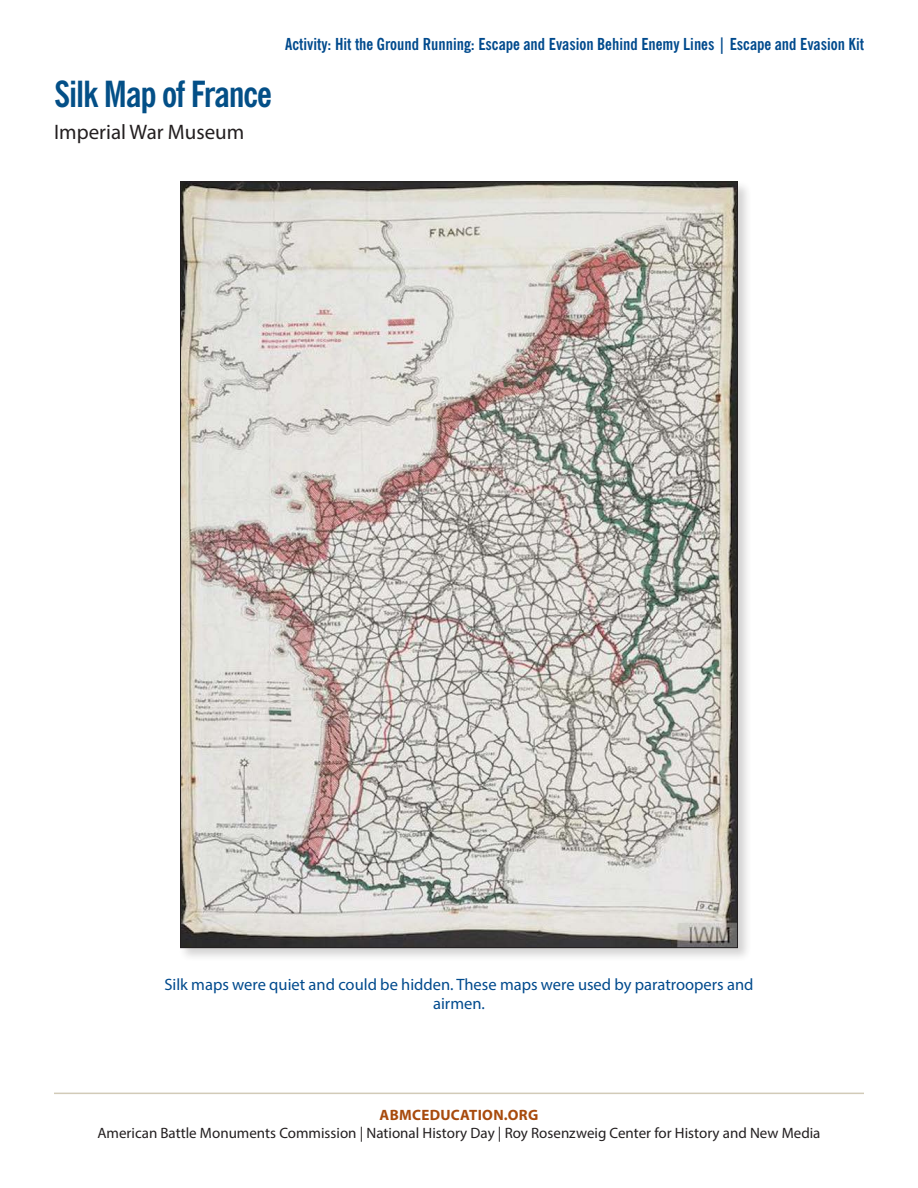
<style>
.page{position:relative;width:918px;height:1188px;background:#fff}
.page>*{position:absolute;margin:0;border:0;box-sizing:border-box;transform-origin:0 0}
.Subhead2{font:700 condensed 36px "News Gothic BT";letter-spacing:-.03em;color:#034f87}
.Body{font:21px "Myriad Pro";color:#231f20}
.Running_Header{font:700 condensed 16.5px "News Gothic BT";color:#004a8d}
.Document-CreditLine{font:16.5px/19.5px "Myriad Pro";color:#004a8d;text-align:center}
.t1{font:15px "Myriad Pro";color:#231f20}
.t2{font:700 15px "Myriad Pro";letter-spacing:.02em;color:#a84b0d}
</style>
<div class="page">
<hr style="left:54px;top:1093px;width:810px;height:1px;background:#d2cbb8">
<div style="left:179px;top:180px;width:573px;height:782px;background:#231f20;opacity:.2"></div>
<img style="left:182px;top:184px;width:554px;height:762px">
<p class="Subhead2" style="left:54px;top:72px;width:220px">Silk Map of France</p>
<p class="Body" style="left:54px;top:119px;width:192px">Imperial War Museum</p>
<p class="Running_Header" style="left:285px;top:34px;width:580px">Activity: Hit the Ground Running: Escape and Evasion Behind Enemy Lines | Escape and Evasion Kit</p>
<p class="Document-CreditLine" style="left:164px;top:974px;width:591px">Silk maps were quiet and could be hidden. These maps were used by paratroopers and airmen.</p>
<p class="t2" style="left:380px;top:1105px;width:160px">ABMCEDUCATION.ORG</p>
<p class="t1" style="left:97px;top:1123px;width:725px">American Battle Monuments Commission | National History Day | Roy Rosenzweig Center for History and New Media</p>
</div>
